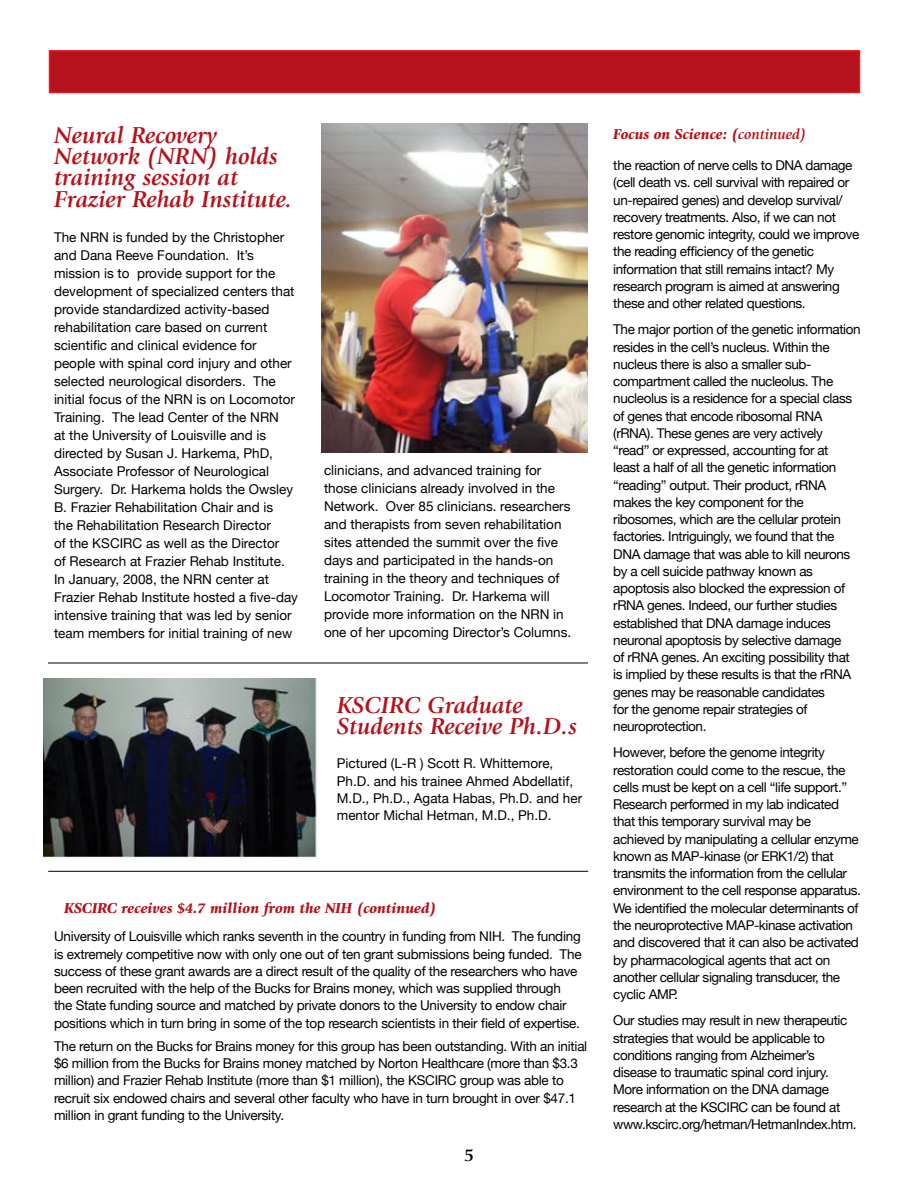
<style>
.page{position:relative;width:918px;height:1188px;background:#fff}
.page>*{position:absolute;margin:0;border:0;box-sizing:border-box;transform-origin:0 0}
.t1{font:italic 700 24px/21.1px "Giovanni Std";color:#b5121b}
.t2{font:700 18px "Giovanni Std";color:#000}
.t3{font:italic 900 15px "Giovanni Std";color:#b5121b}
.t4{font:13.5px/17.2px "Helvetica Neue";letter-spacing:-.02em;color:#000}
.t5{font:13.5px/18px "Helvetica Neue";color:#000}
.s1{font-weight:700}
</style>
<div class="page">
<div style="left:49px;top:50px;width:811px;height:43px;background:#b5121b;border:2px solid #e31b23"></div>
<img style="left:321px;top:123px;width:267px;height:330px">
<img style="left:44px;top:679px;width:273px;height:180px">
<hr style="left:48px;top:663px;width:540px;height:1px;background:#000">
<hr style="left:48px;top:871px;width:540px;height:1px;background:#000">
<h2 class="t1" style="left:54px;top:125px;width:240px">Neural Recovery<br>Network (NRN) holds training session at<br>Frazier Rehab Institute.</h2>
<p class="t5" style="left:54px;top:228px;width:246px">The NRN is funded by the Christopher and Dana Reeve Foundation. It’s mission is to provide support for the development of specialized centers that provide standardized activity-based rehabilitation care based on current scientific and clinical evidence for people with spinal cord injury and other selected neurological disorders. The initial focus of the NRN is on Locomotor Training. The lead Center of the NRN<br>at the University of Louisville and is directed by Susan J. Harkema, PhD, Associate Professor of Neurological Surgery. Dr. Harkema holds the Owsley B. Frazier Rehabilitation Chair and is<br>the Rehabilitation Research Director<br>of the KSCIRC as well as the Director<br>of Research at Frazier Rehab Institute.<br>In January, 2008, the NRN center at Frazier Rehab Institute hosted a five-day intensive training that was led by senior team members for initial training of new</p>
<p class="t5" style="left:324px;top:461px;width:249px">clinicians, and advanced training for those clinicians already involved in the Network. Over 85 clinicians. researchers and therapists from seven rehabilitation sites attended the summit over the five days and participated in the hands-on training in the theory and techniques of Locomotor Training. Dr. Harkema will provide more information on the NRN in one of her upcoming Director’s Columns.</p>
<h2 class="t1" style="left:337px;top:695px;width:242px">KSCIRC Graduate<br>Students Receive Ph.D.s</h2>
<p class="t5" style="left:337px;top:755px;width:247px;line-height:17.2px">Pictured (L-R ) Scott R. Whittemore, Ph.D. and his trainee Ahmed Abdellatif, M.D., Ph.D., Agata Habas, Ph.D. and her mentor Michal Hetman, M.D., Ph.D.</p>
<h3 class="t3" style="left:64px;top:900px;width:374px">KSCIRC receives $4.7 million from the NIH (continued)</h3>
<p class="t4" style="left:54px;top:928px;width:529px">University of Louisville which ranks seventh in the country in funding from NIH. The funding is extremely competitive now with only one out of ten grant submissions being funded. The success of these grant awards are a direct result of the quality of the researchers who have been recruited with the help of the Bucks for Brains money, which was supplied through the State funding source and matched by private donors to the University to endow chair positions which in turn bring in some of the top research scientists in their field of expertise.</p>
<p class="t4" style="left:54px;top:1037px;width:535px">The return on the Bucks for Brains money for this group has been outstanding. With an initial $6 million from the Bucks for Brains money matched by Norton Healthcare (more than $3.3 million) and Frazier Rehab Institute (more than $1 million), the KSCIRC group was able to recruit six endowed chairs and several other faculty who have in turn brought in over $47.1 million in grant funding to the University.</p>
<p class="t2" style="left:464px;top:1145px;width:12px">5</p>
<p class="t3" style="left:613px;top:126px;width:195px">Focus on Science: (<span class="s1">continued)</span></p>
<p class="t4" style="left:613px;top:157px;width:248px">the reaction of nerve cells to DNA damage (cell death vs. cell survival with repaired or un-repaired genes) and develop survival/ recovery treatments. Also, if we can not restore genomic integrity, could we improve the reading efficiency of the genetic information that still remains intact? My research program is aimed at answering these and other related questions.</p>
<p class="t4" style="left:613px;top:321px;width:249px">The major portion of the genetic information resides in the cell’s nucleus. Within the nucleus there is also a smaller sub&shy;compartment called the nucleolus. The nucleolus is a residence for a special class of genes that encode ribosomal RNA (rRNA). These genes are very actively “read” or expressed, accounting for at<br>least a half of all the genetic information “reading” output. Their product, rRNA makes the key component for the ribosomes, which are the cellular protein factories. Intriguingly, we found that the DNA damage that was able to kill neurons by a cell suicide pathway known as apoptosis also blocked the expression of rRNA genes. Indeed, our further studies established that DNA damage induces neuronal apoptosis by selective damage<br>of rRNA genes. An exciting possibility that is implied by these results is that the rRNA genes may be reasonable candidates<br>for the genome repair strategies of neuroprotection.</p>
<p class="t4" style="left:613px;top:744px;width:249px">However, before the genome integrity restoration could come to the rescue, the cells must be kept on a cell “life support.” Research performed in my lab indicated that this temporary survival may be achieved by manipulating a cellular enzyme known as MAP-kinase (or ERK1/2) that transmits the information from the cellular environment to the cell response apparatus.<br>We identified the molecular determinants of the neuroprotective MAP-kinase activation and discovered that it can also be activated by pharmacological agents that act on another cellular signaling transducer, the cyclic AMP.</p>
<p class="t4" style="left:613px;top:1012px;width:245px">Our studies may result in new therapeutic strategies that would be applicable to conditions ranging from Alzheimer’s disease to traumatic spinal cord injury.<br>More information on the DNA damage research at the KSCIRC can be found at www.kscirc.org/hetman/HetmanIndex.htm.</p>
</div>
